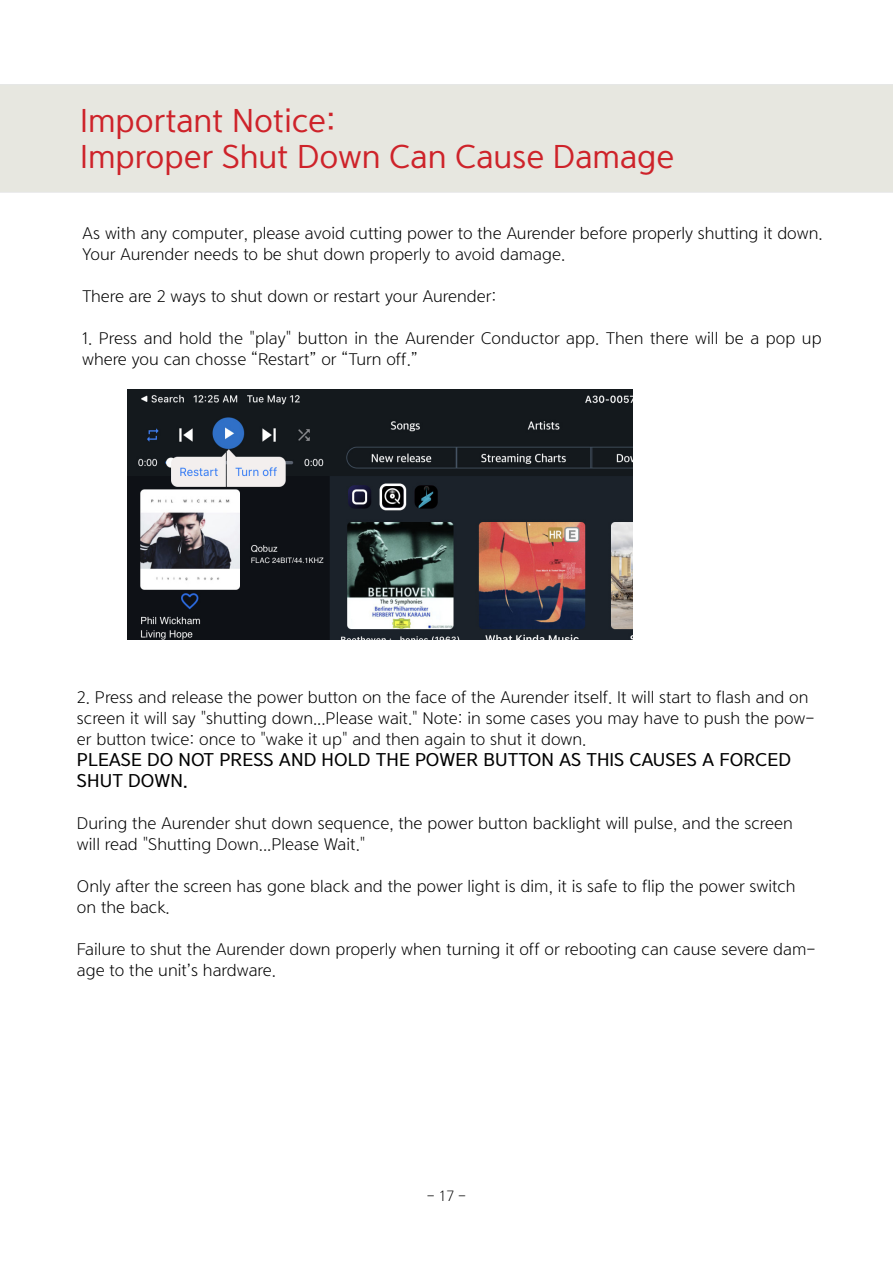
<style>
.page{position:relative;width:893px;height:1263px;background:#fff}
.page>*{position:absolute;margin:0;border:0;box-sizing:border-box;transform-origin:0 0}
.t1{font:30px/36px "Yoon Gothic Pro 750";color:#ce232a}
.t2{font:16.5px/21px "Yoon Gothic Pro 730";color:#000}
.t3{font:16.5px/21px "Yoon Gothic Pro 760";color:#000}
.t4{font:13.5px "Yoon Gothic Pro 735";color:#000}
</style>
<div class="page">
<div style="left:0;top:84px;width:893px;height:108px;background:#e7e7e0"></div>
<img style="left:127px;top:390px;width:505px;height:250px">
<h1 class="t1" style="left:80px;top:103px;width:596px">Important Notice:<br>Improper Shut Down Can Cause Damage</h1>
<p class="t2" style="left:82px;top:222px;width:742px">As with any computer, please avoid cutting power to the Aurender before properly shutting it down.<br>Your Aurender needs to be shut down properly to avoid damage.</p>
<p class="t2" style="left:82px;top:285px;width:416px">There are 2 ways to shut down or restart your Aurender:</p>
<p class="t2" style="left:82px;top:327px;width:741px">1. Press and hold the "play" button in the Aurender Conductor app. Then there will be a pop up where you can chosse “Restart” or “Turn off.”</p>
<p class="t2" style="left:77px;top:687px;width:739px">2. Press and release the power button on the face of the Aurender itself. It will start to flash and on screen it will say "shutting down...Please wait." Note: in some cases you may have to push the pow&shy;er button twice: once to "wake it up" and then again to shut it down.</p>
<p class="t3" style="left:77px;top:750px;width:716px">PLEASE DO NOT PRESS AND HOLD THE POWER BUTTON AS THIS CAUSES A FORCED<br>SHUT DOWN.</p>
<p class="t2" style="left:77px;top:813px;width:717px">During the Aurender shut down sequence, the power button backlight will pulse, and the screen will read "Shutting Down...Please Wait."</p>
<p class="t2" style="left:77px;top:876px;width:720px">Only after the screen has gone black and the power light is dim, it is safe to flip the power switch on the back.</p>
<p class="t2" style="left:77px;top:939px;width:740px">Failure to shut the Aurender down properly when turning it off or rebooting can cause severe dam&shy;age to the unit’s hardware.</p>
<p class="t4" style="left:427px;top:1188px;width:41px">- 17 -</p>
</div>
